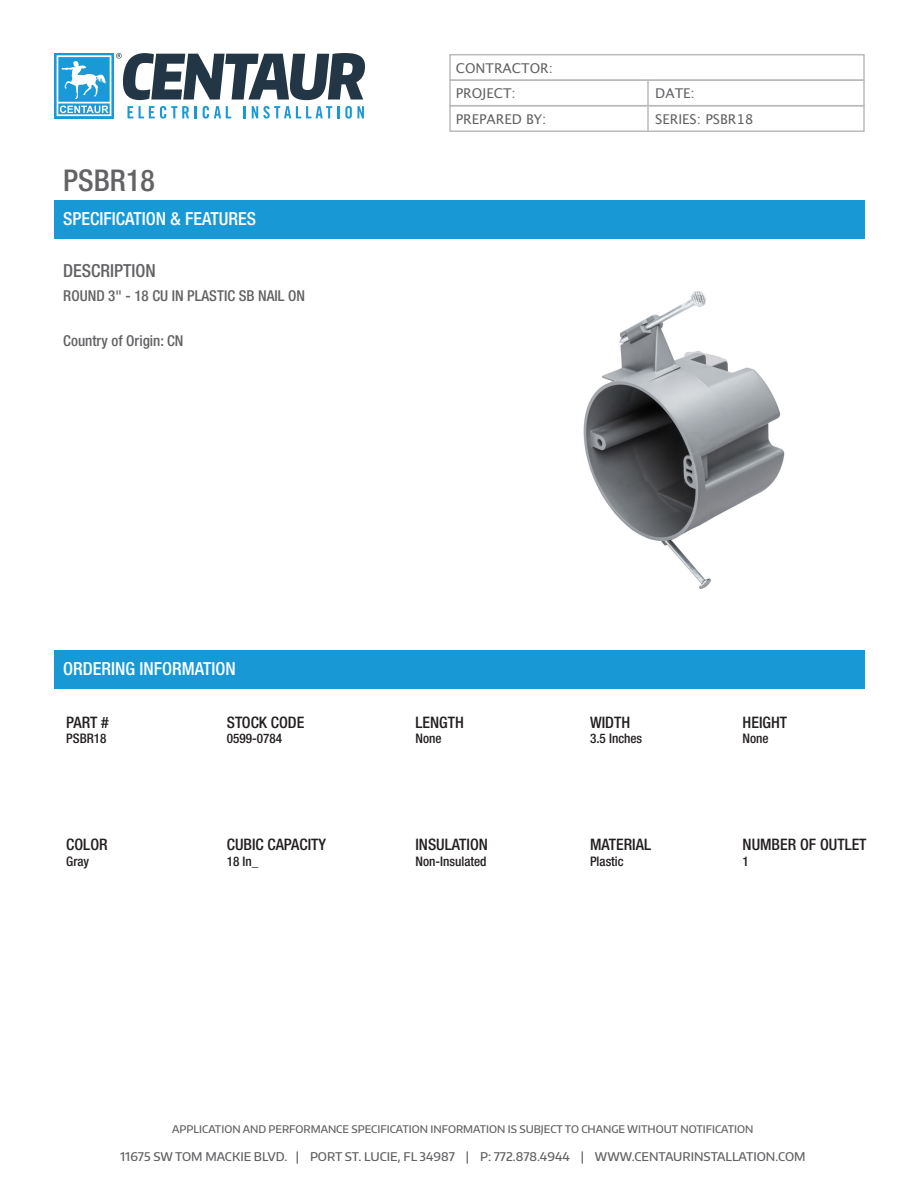
<style>
.page{position:relative;width:918px;height:1188px;background:#fff}
.page>*{position:absolute;margin:0;border:0;box-sizing:border-box;transform-origin:0 0}
.t1{font:500 condensed 30px "Helvetica Neue";color:#636366}
.t2{font:500 condensed 18px "Helvetica Neue";color:#fff}
.t3{font:500 condensed 18px "Helvetica Neue";color:#636366}
.t4{font:500 condensed 15.9px "Helvetica Neue";color:#231f20}
.t5{font:500 condensed 15px "Helvetica Neue";color:#636366}
.t6{font:13.5px "Lucida Grande";color:#636366}
.t7{font:500 condensed 13.2px "Helvetica Neue";color:#231f20}
.t8{font:500 12px "Encode Sans Normal";color:#636366}
.t9{font:500 10.5px "Encode Sans Normal";color:#636366}
</style>
<div class="page">
<svg style="left:54px;top:53px;width:3px;height:65px"></svg>
<svg style="left:57px;top:53px;width:308px;height:65px"></svg>
<div style="left:449px;top:54px;width:416px;height:27px;border:2px solid #babbbb"></div>
<div style="left:449px;top:79px;width:416px;height:27px;border:2px solid #babbbb"></div>
<hr style="left:647px;top:80px;width:2px;height:25px;background:#babbbb">
<div style="left:449px;top:105px;width:416px;height:27px;border:2px solid #babbbb"></div>
<hr style="left:647px;top:106px;width:2px;height:24px;background:#babbbb">
<div style="left:54px;top:200px;width:811px;height:39px;background:#1899d6"></div>
<div style="left:54px;top:650px;width:811px;height:39px;background:#1899d6"></div>
<img style="left:583px;top:292px;width:202px;height:297px">
<p class="t1" style="left:63px;top:163px;width:93px">PSBR18</p>
<p class="t2" style="left:63px;top:208px;width:195px">SPECIFICATION &amp; FEATURES</p>
<p class="t3" style="left:63px;top:260px;width:94px">DESCRIPTION</p>
<p class="t5" style="left:63px;top:286px;width:243px">ROUND 3" - 18 CU IN PLASTIC SB NAIL ON</p>
<p class="t5" style="left:63px;top:331px;width:122px">Country of Origin: CN</p>
<p class="t6" style="left:456px;top:60px;width:99px">CONTRACTOR:</p>
<p class="t6" style="left:456px;top:86px;width:62px">PROJECT:</p>
<p class="t6" style="left:655px;top:86px;width:41px">DATE:</p>
<p class="t6" style="left:456px;top:111px;width:92px">PREPARED BY:</p>
<p class="t6" style="left:655px;top:111px;width:100px">SERIES: PSBR18</p>
<p class="t2" style="left:63px;top:658px;width:174px">ORDERING INFORMATION</p>
<p class="t4" style="left:66px;top:712px;width:44px">PART #</p>
<p class="t7" style="left:66px;top:731px;width:42px">PSBR18</p>
<p class="t4" style="left:227px;top:712px;width:79px">STOCK CODE</p>
<p class="t7" style="left:227px;top:731px;width:57px">0599-0784</p>
<p class="t4" style="left:415px;top:712px;width:50px">LENGTH</p>
<p class="t7" style="left:415px;top:731px;width:28px">None</p>
<p class="t4" style="left:590px;top:712px;width:42px">WIDTH</p>
<p class="t7" style="left:590px;top:731px;width:54px">3.5 Inches</p>
<p class="t4" style="left:743px;top:712px;width:46px">HEIGHT</p>
<p class="t7" style="left:743px;top:731px;width:28px">None</p>
<p class="t4" style="left:66px;top:835px;width:43px">COLOR</p>
<p class="t7" style="left:66px;top:854px;width:24px">Gray</p>
<p class="t4" style="left:227px;top:835px;width:101px">CUBIC CAPACITY</p>
<p class="t7" style="left:227px;top:854px;width:33px">18 In_</p>
<p class="t4" style="left:415px;top:835px;width:74px">INSULATION</p>
<p class="t7" style="left:415px;top:854px;width:73px">Non-Insulated</p>
<p class="t4" style="left:590px;top:835px;width:63px">MATERIAL</p>
<p class="t7" style="left:590px;top:854px;width:35px">Plastic</p>
<p class="t4" style="left:743px;top:835px;width:126px">NUMBER OF OUTLET</p>
<p class="t7" style="left:743px;top:854px;width:8px">1</p>
<p class="t9" style="left:172px;top:1122px;width:583px">APPLICATION AND PERFORMANCE SPECIFICATION INFORMATION IS SUBJECT TO CHANGE WITHOUT NOTIFICATION</p>
<p class="t8" style="left:120px;top:1149px;width:687px">11675 SW TOM MACKIE BLVD. | PORT ST. LUCIE, FL 34987 | P: 772.878.4944 | WWW.CENTAURINSTALLATION.COM</p>
</div>
